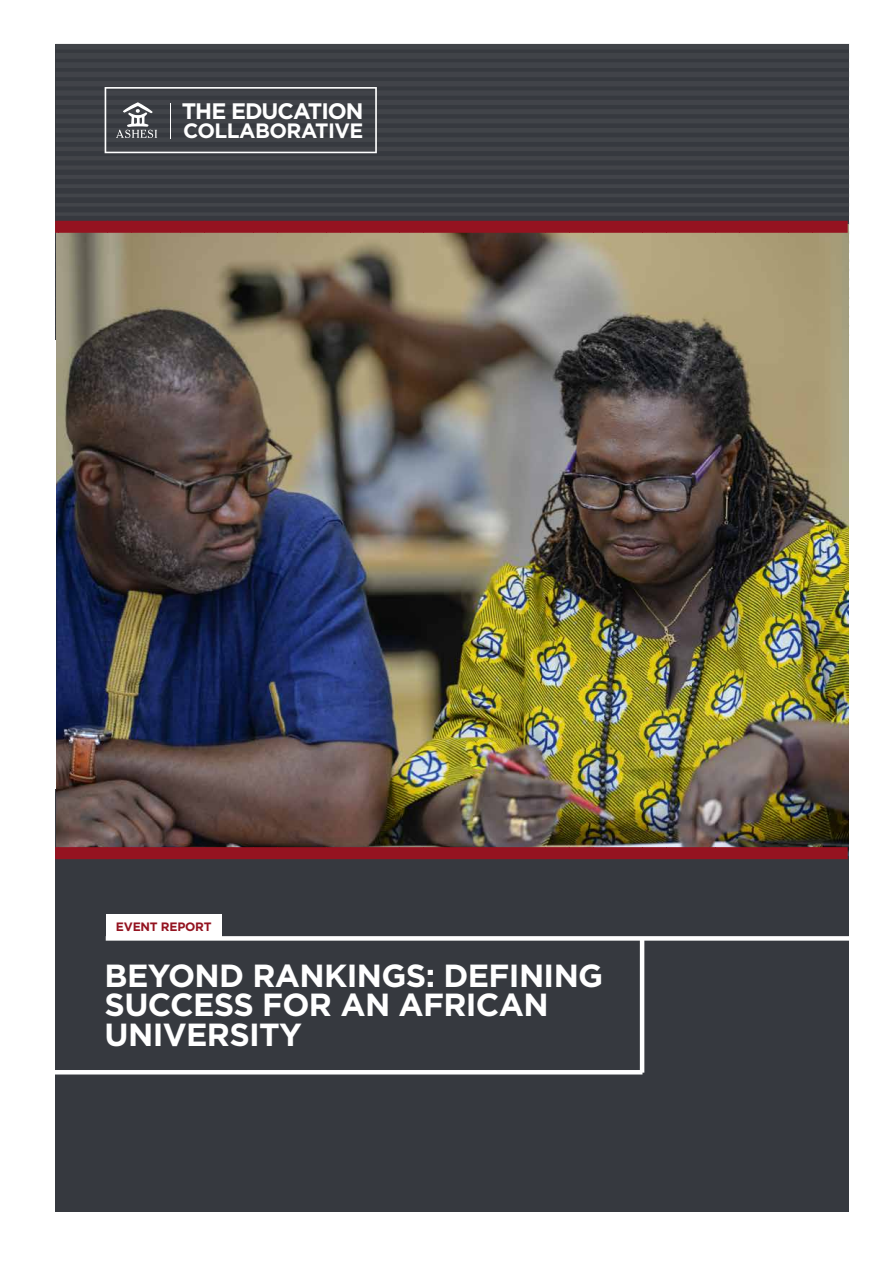
<style>
.page{position:relative;width:894px;height:1263px;background:#fff}
.page>*{position:absolute;margin:0;border:0;box-sizing:border-box;transform-origin:0 0}
.t1{font:700 31.95px/29.7px "Gotham";letter-spacing:-.02em;color:#fff}
.t2{font:700 22.35px "Gotham";letter-spacing:-.045em;color:#fff}
.t3{font:700 20.7px "Gotham";letter-spacing:-.025em;color:#fff}
.t4{font:700 12.15px "Gotham";letter-spacing:-.02em;color:#941320}
</style>
<div class="page">
<div style="left:56px;top:44px;width:793px;height:295px;background:#36393f"></div>
<div style="left:56px;top:44px;width:793px;height:6px;background:#404348"></div>
<div style="left:56px;top:53px;width:793px;height:6px;background:#404348"></div>
<div style="left:56px;top:62px;width:793px;height:6px;background:#404349"></div>
<div style="left:56px;top:72px;width:793px;height:5px;background:#414349"></div>
<div style="left:56px;top:81px;width:793px;height:5px;background:#414349"></div>
<div style="left:56px;top:90px;width:793px;height:6px;background:#414349"></div>
<div style="left:56px;top:100px;width:793px;height:5px;background:#414349"></div>
<div style="left:56px;top:109px;width:793px;height:5px;background:#414449"></div>
<hr style="left:56px;top:119px;width:793px;height:4px;background:#414449">
<div style="left:56px;top:128px;width:793px;height:5px;background:#414449"></div>
<div style="left:56px;top:137px;width:793px;height:5px;background:#414449"></div>
<hr style="left:56px;top:147px;width:793px;height:4px;background:#424449">
<hr style="left:56px;top:156px;width:793px;height:4px;background:#424449">
<div style="left:56px;top:165px;width:793px;height:5px;background:#424449"></div>
<hr style="left:56px;top:175px;width:793px;height:4px;background:#42444a">
<hr style="left:56px;top:184px;width:793px;height:4px;background:#42454a">
<hr style="left:56px;top:194px;width:793px;height:3px;background:#777779">
<hr style="left:56px;top:203px;width:793px;height:3px;background:#777879">
<svg style="left:105px;top:87px;width:272px;height:66px"></svg>
<hr style="left:170px;top:103px;width:1px;height:35px;background:#fff">
<div style="left:56px;top:788px;width:793px;height:423px;background:#36393f"></div>
<div style="left:106px;top:914px;width:116px;height:24px;background:#fff"></div>
<hr style="left:54px;top:1070px;width:588px;height:4px;background:#fff">
<hr style="left:640px;top:938px;width:4px;height:134px;background:#fff">
<img style="left:55px;top:209px;width:795px;height:657px">
<div style="left:55px;top:847px;width:793px;height:12px;background:#951320"></div>
<svg style="left:106px;top:936px;width:743px;height:4px;background:#f8f8f8"></svg>
<div style="left:55px;top:221px;width:793px;height:12px;background:#951320"></div>
<p class="t2" style="left:182px;top:96px;width:183px">THE EDUCATION</p>
<p class="t3" style="left:183px;top:117px;width:182px">COLLABORATIVE</p>
<p class="t4" style="left:116px;top:918px;width:97px">EVENT REPORT</p>
<p class="t1" style="left:105px;top:960px;width:500px">BEYOND RANKINGS: DEFINING<br>SUCCESS FOR AN AFRICAN<br>UNIVERSITY</p>
</div>
